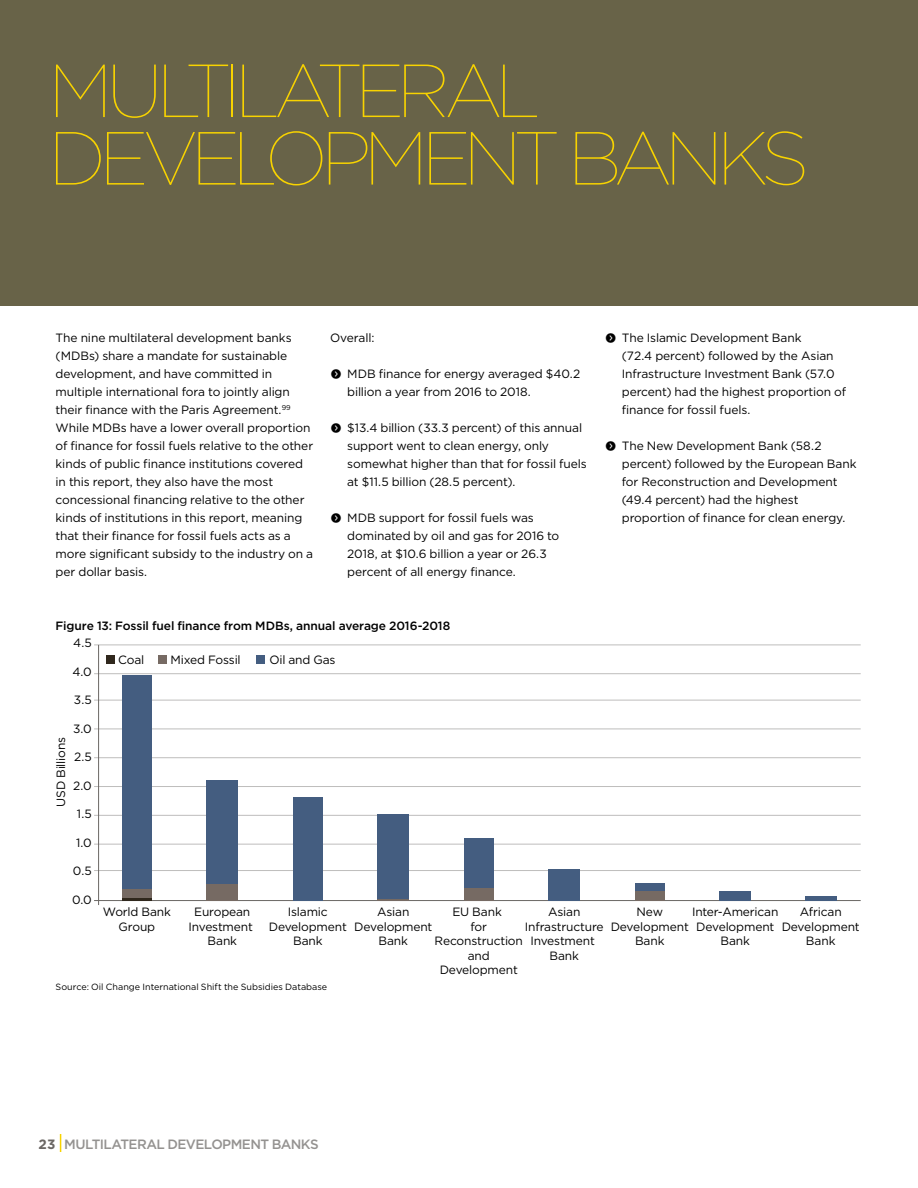
<style>
.page{position:relative;width:918px;height:1188px;background:#fff}
.page>*{position:absolute;margin:0;border:0;box-sizing:border-box;transform-origin:0 0}
.t1{font:100 75px/67.5px "Gotham HTF";letter-spacing:-.095em;color:#f8d300}
.t2{font:500 13.5px "Gotham HTF";letter-spacing:-.04em;color:#949290}
.t3{font:12px/18px "Gotham HTF";letter-spacing:-.01em;color:#000;text-align:center}
.t4{font:500 12px "Gotham HTF";letter-spacing:-.005em;color:#000}
.t5{font:9px "Gotham HTF";color:#000}
.s1{font-family:"Button Bonus Circle Negative"}
.s2{font-weight:700;color:#6b6764}
</style>
<div class="page">
<div style="left:0;top:0;width:918px;height:306px;background:#686348"></div>
<div style="left:106px;top:655px;width:9px;height:9px;background:#30281d"></div>
<div style="left:159px;top:655px;width:8px;height:9px;background:#766a63"></div>
<div style="left:256px;top:655px;width:9px;height:9px;background:#445d80"></div>
<hr style="left:94px;top:645px;width:767px;height:1px;background:#bebdbc">
<hr style="left:94px;top:673px;width:767px;height:1px;background:#bebdbc">
<hr style="left:94px;top:700px;width:767px;height:1px;background:#bebdbc">
<hr style="left:94px;top:729px;width:767px;height:1px;background:#bebdbc">
<hr style="left:94px;top:757px;width:767px;height:1px;background:#bebdbc">
<hr style="left:94px;top:786px;width:767px;height:1px;background:#bebdbc">
<hr style="left:94px;top:815px;width:767px;height:1px;background:#bebdbc">
<hr style="left:94px;top:844px;width:767px;height:1px;background:#bebdbc">
<hr style="left:94px;top:870px;width:767px;height:1px;background:#bebdbc">
<hr style="left:94px;top:900px;width:767px;height:1px;background:#6b6764">
<hr style="left:122px;top:898px;width:30px;height:3px;background:#30281d">
<div style="left:122px;top:889px;width:30px;height:9px;background:#766a63"></div>
<div style="left:122px;top:675px;width:30px;height:214px;background:#445d80"></div>
<div style="left:207px;top:884px;width:31px;height:17px;background:#766a63"></div>
<div style="left:207px;top:781px;width:31px;height:103px;background:#445d80"></div>
<div style="left:293px;top:797px;width:30px;height:104px;background:#445d80"></div>
<hr style="left:378px;top:898px;width:31px;height:3px;background:#766a63">
<div style="left:378px;top:814px;width:31px;height:84px;background:#445d80"></div>
<div style="left:464px;top:838px;width:30px;height:51px;background:#445d80"></div>
<div style="left:464px;top:889px;width:30px;height:12px;background:#766a63"></div>
<div style="left:549px;top:869px;width:31px;height:32px;background:#445d80"></div>
<div style="left:635px;top:891px;width:30px;height:10px;background:#766a63"></div>
<div style="left:635px;top:884px;width:30px;height:7px;background:#445d80"></div>
<div style="left:720px;top:891px;width:31px;height:10px;background:#445d80"></div>
<div style="left:805px;top:896px;width:31px;height:5px;background:#445d80"></div>
<hr style="left:98px;top:645px;width:1px;height:260px;background:#6b6764">
<svg style="left:60px;top:1134px;width:1px;height:18px"></svg>
<h1 class="t1" style="left:48px;top:56px;width:763px">MULTILATERAL<br>DEVELOPMENT BANKS</h1>
<p class="t3" style="left:56px;top:329px;width:259px;text-align:left">The nine multilateral development banks (MDBs) share a mandate for sustainable development, and have committed in multiple international fora to jointly align their finance with the Paris Agreement.<sup>99<br></sup>While MDBs have a lower overall proportion of finance for fossil fuels relative to the other kinds of public finance institutions covered in this report, they also have the most concessional financing relative to the other kinds of institutions in this report, meaning that their finance for fossil fuels acts as a more significant subsidy to the industry on a per dollar basis.</p>
<p class="t3" style="left:330px;top:329px;width:46px">Overall:</p>
<p class="t3" style="left:347px;top:365px;width:235px;text-align:left;text-indent:-17px"><span class="s1">f</span> MDB finance for energy averaged $40.2 billion a year from 2016 to 2018.</p>
<p class="t3" style="left:347px;top:419px;width:241px;text-align:left;text-indent:-17px"><span class="s1">f</span> $13.4 billion (33.3 percent) of this annual support went to clean energy, only somewhat higher than that for fossil fuels at $11.5 billion (28.5 percent).</p>
<p class="t3" style="left:347px;top:509px;width:214px;text-align:left;text-indent:-17px"><span class="s1">f</span> MDB support for fossil fuels was dominated by oil and gas for 2016 to 2018, at $10.6 billion a year or 26.3 percent of all energy finance.</p>
<p class="t4" style="left:56px;top:619px;width:396px">Figure 13: Fossil fuel finance from MDBs, annual average 2016-2018</p>
<p class="t3" style="left:73px;top:634px;width:20px">4.5</p>
<p class="t3" style="left:72px;top:662px;width:21px">4.0</p>
<p class="t3" style="left:74px;top:691px;width:19px">3.5</p>
<p class="t3" style="left:52px;top:807px;width:71px;rotate:-90deg">USD Billions</p>
<p class="t3" style="left:73px;top:719px;width:20px">3.0</p>
<p class="t3" style="left:74px;top:748px;width:19px">2.5</p>
<p class="t3" style="left:73px;top:776px;width:20px">2.0</p>
<p class="t3" style="left:77px;top:805px;width:16px">1.5</p>
<p class="t3" style="left:76px;top:833px;width:17px">1.0</p>
<p class="t3" style="left:73px;top:862px;width:20px">0.5</p>
<p class="t3" style="left:72px;top:890px;width:21px">0.0</p>
<p class="t3" style="left:118px;top:650px;width:28px">Coal</p>
<p class="t3" style="left:171px;top:650px;width:72px">Mixed Fossil</p>
<p class="t3" style="left:269px;top:650px;width:68px">Oil and Gas</p>
<p class="t3" style="left:622px;top:329px;width:226px;text-align:left;text-indent:-17px"><span class="s1">f</span> The Islamic Development Bank<br>(72.4 percent) followed by the Asian Infrastructure Investment Bank (57.0 percent) had the highest proportion of finance for fossil fuels.</p>
<p class="t3" style="left:622px;top:437px;width:236px;text-align:left;text-indent:-17px"><span class="s1">f</span> The New Development Bank (58.2 percent) followed by the European Bank for Reconstruction and Development (49.4 percent) had the highest proportion of finance for clean energy.</p>
<p class="t3" style="left:103px;top:905px;width:70px;line-height:14.4px">World Bank<br>Group</p>
<p class="t3" style="left:188px;top:905px;width:66px;line-height:14.4px">European<br>Investment<br>Bank</p>
<p class="t3" style="left:269px;top:905px;width:80px;line-height:14.4px">Islamic<br>Development<br>Bank</p>
<p class="t3" style="left:354px;top:905px;width:80px;line-height:14.4px">Asian<br>Development<br>Bank</p>
<p class="t3" style="left:435px;top:905px;width:90px;line-height:14.4px">EU Bank<br>for<br>Reconstruction and<br>Development</p>
<p class="t3" style="left:525px;top:905px;width:80px;line-height:14.4px">Asian<br>Infrastructure<br>Investment<br>Bank</p>
<p class="t3" style="left:611px;top:905px;width:80px;line-height:14.4px">New<br>Development<br>Bank</p>
<p class="t3" style="left:692px;top:905px;width:88px;line-height:14.4px">Inter-American<br>Development<br>Bank</p>
<p class="t3" style="left:782px;top:905px;width:80px;line-height:14.4px">African<br>Development<br>Bank</p>
<p class="t5" style="left:56px;top:982px;width:273px">Source: Oil Change International Shift the Subsidies Database</p>
<p class="t2" style="left:39px;top:1136px;width:282px"><span class="s2">23</span> MULTILATERAL DEVELOPMENT BANKS</p>
</div>
